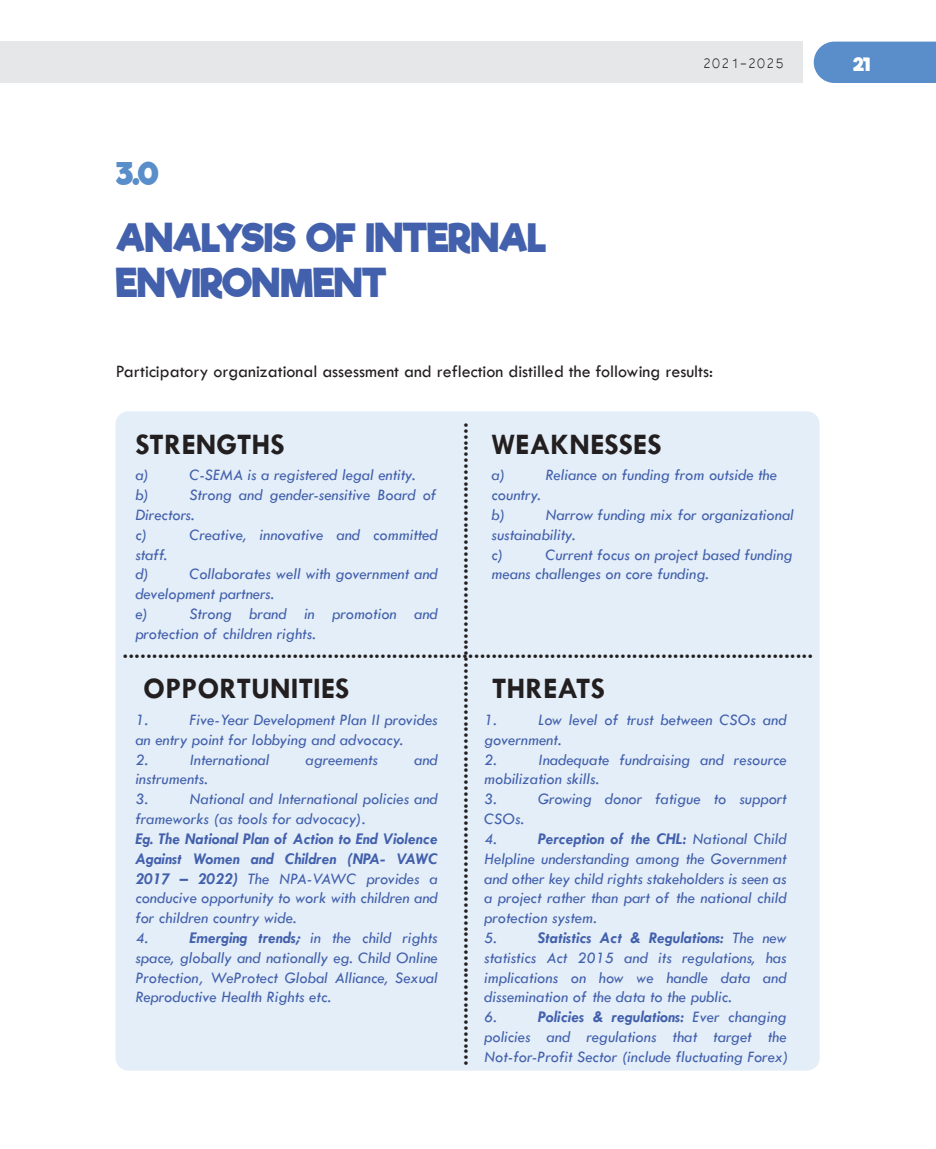
<style>
.page{position:relative;width:936px;height:1149px;background:#fff}
.page>*{position:absolute;margin:0;border:0;box-sizing:border-box;transform-origin:0 0}
.t1{font:700 37.5px/45px "Riffic Free";color:#4260ac}
.t2{font:700 30px "Tw Cen";color:#231f20}
.t3{font:700 30px "Riffic Free";color:#598eca}
.t4{font:700 22.5px "Tw Cen";color:#231f20}
.t5{font:18px "Tw Cen";color:#231f20}
.t6{font:17.7px "Microsoft Yi Baiti";color:#231f20}
.t7{font:700 17.7px "Riffic Free";color:#fff}
.t8{font:italic 16.5px/19.8px "Tw Cen";color:#4260ac}
.s1{font-weight:700}
</style>
<div class="page">
<div style="left:116px;top:411px;width:703px;height:659px;background:#e4eef8;border-radius:13px"></div>
<div style="left:0;top:42px;width:802px;height:41px;background:#e6e7e9"></div>
<div style="left:813px;top:42px;width:122px;height:41px;background:#598eca"></div>
<h2 class="t3" style="left:116px;top:156px;width:44px">3.0</h2>
<h1 class="t1" style="left:116px;top:216px;width:431px">ANALYSIS OF INTERNAL<br>ENVIRONMENT</h1>
<p class="t6" style="left:702px;top:53px;width:83px">2021-2025</p>
<p class="t7" style="left:853px;top:54px;width:18px">21</p>
<p class="t5" style="left:116px;top:360px;width:598px">Participatory organizational assessment and reflection distilled the following results:</p>
<h3 class="t4" style="left:447px;top:1065px;width:645px;rotate:-90deg">..............................................................................................................</h3>
<h2 class="t2" style="left:135px;top:426px;width:151px">STRENGTHS</h2>
<p class="t8" style="left:135px;top:465px;width:15px">a)</p>
<p class="t8" style="left:189px;top:465px;width:227px">C-SEMA is a registered legal entity.</p>
<p class="t8" style="left:135px;top:484px;width:15px">b)</p>
<h2 class="t2" style="left:491px;top:426px;width:172px">WEAKNESSES</h2>
<p class="t8" style="left:491px;top:465px;width:15px">a)</p>
<p class="t8" style="left:545px;top:465px;width:233px">Reliance on funding from outside the</p>
<p class="t8" style="left:491px;top:484px;width:51px">country. b)</p>
<p class="t8" style="left:135px;top:484px;width:302px;text-indent:54px">Strong and gender-sensitive Board of<br>Directors.<br>c)</p>
<p class="t8" style="left:491px;top:504px;width:304px;text-indent:54px">Narrow funding mix for organizational sustainability.<br>c)</p>
<p class="t8" style="left:189px;top:524px;width:250px">Creative, innovative and committed</p>
<p class="t8" style="left:135px;top:544px;width:33px">staff. d)</p>
<p class="t8" style="left:491px;top:544px;width:302px;text-indent:54px">Current focus on project based funding means challenges on core funding.</p>
<p class="t8" style="left:135px;top:564px;width:304px;text-indent:54px">Collaborates well with government and development partners.<br>e)</p>
<p class="t8" style="left:135px;top:603px;width:304px;text-indent:54px">Strong brand in promotion and protection of children rights.</p>
<h3 class="t4" style="left:123px;top:636px;width:692px">......................................................................................................................</h3>
<h2 class="t2" style="left:143px;top:670px;width:208px">OPPORTUNITIES</h2>
<p class="t8" style="left:135px;top:709px;width:14px">1.</p>
<h2 class="t2" style="left:492px;top:670px;width:114px">THREATS</h2>
<p class="t8" style="left:484px;top:709px;width:14px">1.</p>
<p class="t8" style="left:135px;top:709px;width:304px;text-indent:54px">Five-Year Development Plan II provides an entry point for lobbying and advocacy.<br>2.</p>
<p class="t8" style="left:484px;top:709px;width:304px;text-indent:54px">Low level of trust between CSOs and government.<br>2.</p>
<p class="t8" style="left:189px;top:749px;width:82px">International</p>
<p class="t8" style="left:305px;top:749px;width:74px">agreements</p>
<p class="t8" style="left:414px;top:749px;width:25px">and</p>
<p class="t8" style="left:135px;top:768px;width:74px">instruments.<br>3.</p>
<p class="t8" style="left:484px;top:749px;width:304px;text-indent:54px">Inadequate fundraising and resource mobilization skills.<br>3.</p>
<p class="t8" style="left:135px;top:788px;width:304px;text-indent:54px">National and International policies and frameworks (as tools for advocacy).</p>
<p class="t8" style="left:135px;top:828px;width:304px"><span class="s1">Eg. The National Plan of Action to End Violence<br>Against Women and Children (NPA- VAWC<br>2017 – 2022)</span> The NPA-VAWC provides a conducive opportunity to work with children and for children country wide.<br>4.</p>
<p class="t8" style="left:538px;top:788px;width:250px">Growing donor fatigue to support</p>
<p class="t8" style="left:484px;top:808px;width:41px">CSOs.<br>4.</p>
<p class="t8" style="left:484px;top:828px;width:304px;text-indent:54px"><span class="s1">Perception of the CHL:</span> National Child Helpline understanding among the Government and other key child rights stakeholders is seen as a project rather than part of the national child protection system.<br>5.</p>
<p class="t8" style="left:135px;top:927px;width:304px;text-align:justify;text-indent:54px"><span class="s1">Emerging trends;</span> in the child rights space, globally and nationally eg. Child Online Protection, WeProtect Global Alliance, Sexual Reproductive Health Rights etc.</p>
<p class="t8" style="left:484px;top:927px;width:304px;text-indent:54px"><span class="s1">Statistics Act &amp; Regulations:</span> The new statistics Act 2015 and its regulations, has implications on how we handle data and dissemination of the data to the public.<br>6.</p>
<p class="t8" style="left:484px;top:1006px;width:306px;text-indent:54px"><span class="s1">Policies &amp; regulations:</span> Ever changing policies and regulations that target the<br>Not-for-Profit Sector (include fluctuating Forex)</p>
</div>
